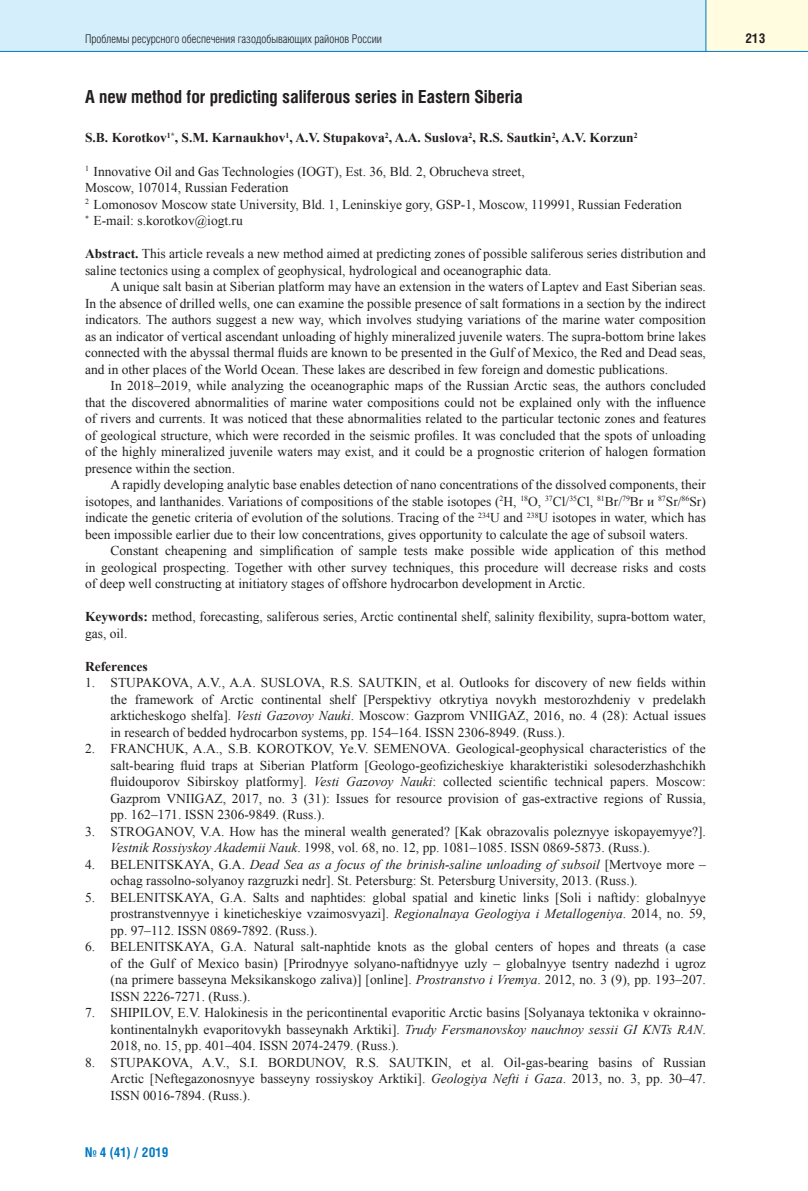
<style>
.page{position:relative;width:808px;height:1191px;background:#fff}
.page>*{position:absolute;margin:0;border:0;box-sizing:border-box;transform-origin:0 0}
.t1{font:700 18px "Helios Cond";color:#231f20}
.t2{font:13.5px/16.5px "Times New Roman";color:#231f20;text-align:justify}
.t3{font:700 13.5px "Times New Roman";color:#231f20}
.t4{font:700 13.5px "Helios Cond";color:#0079c2}
.t5{font:700 13.5px "Helios Cond";color:#231f20}
.t6{font:300 12px "Helios Cond";color:#231f20}
.s1{font-weight:700}
.s2{font-style:italic}
</style>
<div class="page">
<div style="left:0;top:0;width:706px;height:51px;background:#d4effb"></div>
<div style="left:706px;top:0;width:102px;height:51px;background:#fffce0"></div>
<hr style="left:0;top:51px;width:808px;height:1px;background:#0079c2">
<hr style="left:705px;top:0;width:1px;height:51px;background:#0079c2">
<p class="t6" style="left:85px;top:34px;width:298px">Проблемы ресурсного обеспечения газодобывающих районов России</p>
<p class="t5" style="left:745px;top:33px;width:22px">213</p>
<h1 class="t1" style="left:85px;top:90px;width:439px">A new method for predicting saliferous series in Eastern Siberia</h1>
<p class="t3" style="left:85px;top:130px;width:554px">S.B. Korotkov<sup>1*</sup>, S.M. Karnaukhov<sup>1</sup>, A.V. Stupakova<sup>2</sup>, A.A. Suslova<sup>2</sup>, R.S. Sautkin<sup>2</sup>, A.V. Korzun<sup>2</sup></p>
<p class="t2" style="left:85px;top:163px;width:598px;text-align:left"><sup>1</sup> Innovative Oil and Gas Technologies (IOGT), Est. 36, Bld. 2, Obrucheva street,<br>Moscow, 107014, Russian Federation<br><sup>2</sup> Lomonosov Moscow state University, Bld. 1, Leninskiye gory, GSP-1, Moscow, 119991, Russian Federation <sup>*</sup> E-mail: s.korotkov@iogt.ru</p>
<p class="t2" style="left:85px;top:245px;width:622px"><span class="s1">Abstract.</span> This article reveals a new method aimed at predicting zones of possible saliferous series distribution and saline tectonics using a complex of geophysical, hydrological and oceanographic data.</p>
<p class="t2" style="left:85px;top:278px;width:622px;text-indent:26px">A unique salt basin at Siberian platform may have an extension in the waters of Laptev and East Siberian seas.<br>In the absence of drilled wells, one can examine the possible presence of salt formations in a section by the indirect indicators. The authors suggest a new way, which involves studying variations of the marine water composition as an indicator of vertical ascendant unloading of highly mineralized juvenile waters. The supra-bottom brine lakes connected with the abyssal thermal fluids are known to be presented in the Gulf of Mexico, the Red and Dead seas, and in other places of the World Ocean. These lakes are described in few foreign and domestic publications.</p>
<p class="t2" style="left:85px;top:377px;width:622px;text-indent:26px">In 2018–2019, while analyzing the oceanographic maps of the Russian Arctic seas, the authors concluded that the discovered abnormalities of marine water compositions could not be explained only with the influence of rivers and currents. It was noticed that these abnormalities related to the particular tectonic zones and features of geological structure, which were recorded in the seismic profiles. It was concluded that the spots of unloading of the highly mineralized juvenile waters may exist, and it could be a prognostic criterion of halogen formation presence within the section.</p>
<p class="t2" style="left:85px;top:476px;width:622px;text-indent:26px">A rapidly developing analytic base enables detection of nano concentrations of the dissolved components, their isotopes, and lanthanides. Variations of compositions of the stable isotopes (<sup>2</sup>Н, <sup>18</sup>О, <sup>37</sup>Cl/<sup>35</sup>Cl, <sup>81</sup>Br/<sup>79</sup>Br и <sup>87</sup>Sr/<sup>86</sup>Sr) indicate the genetic criteria of evolution of the solutions. Tracing of the <sup>234</sup>U and <sup>238</sup>U isotopes in water, which has been impossible earlier due to their low concentrations, gives opportunity to calculate the age of subsoil waters.</p>
<p class="t2" style="left:85px;top:542px;width:622px;text-indent:26px">Constant cheapening and simplification of sample tests make possible wide application of this method in geological prospecting. Together with other survey techniques, this procedure will decrease risks and costs of deep well constructing at initiatory stages of offshore hydrocarbon development in Arctic.</p>
<p class="t2" style="left:85px;top:608px;width:622px"><span class="s1">Keywords:</span> method, forecasting, saliferous series, Arctic continental shelf, salinity flexibility, supra-bottom water, gas, oil.</p>
<p class="t3" style="left:85px;top:659px;width:64px">References</p>
<p class="t2" style="left:111px;top:674px;width:597px;text-indent:-26px">1. STUPAKOVA, A.V., A.A. SUSLOVA, R.S. SAUTKIN, et al. Outlooks for discovery of new fields within the framework of Arctic continental shelf [Perspektivy otkrytiya novykh mestorozhdeniy v predelakh arkticheskogo shelfa]. <span class="s2">Vesti Gazovoy Nauki</span>. Moscow: Gazprom VNIIGAZ, 2016, no. 4 (28): Actual issues in research of bedded hydrocarbon systems, pp. 154–164. ISSN 2306-8949. (Russ.).</p>
<p class="t2" style="left:111px;top:740px;width:597px;text-indent:-26px">2. FRANCHUK, A.A., S.B. KOROTKOV, Ye.V. SEMENOVA. Geological-geophysical characteristics of the salt-bearing fluid traps at Siberian Platform [Geologo-geofizicheskiye kharakteristiki solesoderzhashchikh fluidouporov Sibirskoy platformy]. <span class="s2">Vesti Gazovoy Nauki</span>: collected scientific technical papers. Moscow:<br>Gazprom VNIIGAZ, 2017, no. 3 (31): Issues for resource provision of gas-extractive regions of Russia, pp. 162–171. ISSN 2306-9849. (Russ.).</p>
<p class="t2" style="left:111px;top:823px;width:597px;text-indent:-26px">3. STROGANOV, V.A. How has the mineral wealth generated? [Kak obrazovalis poleznyye iskopayemyye?].<br><span class="s2">Vestnik Rossiyskoy Akademii Nauk</span>. 1998, vol. 68, no. 12, pp. 1081–1085. ISSN 0869-5873. (Russ.).</p>
<p class="t2" style="left:111px;top:856px;width:597px;text-indent:-26px">4. BELENITSKAYA, G.A. <span class="s2">Dead Sea as a focus of the brinish-saline unloading of subsoil</span> [Mertvoye more – ochag rassolno-solyanoy razgruzki nedr]. St. Petersburg: St. Petersburg University, 2013. (Russ.).</p>
<p class="t2" style="left:111px;top:889px;width:597px;text-indent:-26px">5. BELENITSKAYA, G.A. Salts and naphtides: global spatial and kinetic links [Soli i naftidy: globalnyye prostranstvennyye i kineticheskiye vzaimosvyazi]. <span class="s2">Regionalnaya Geologiya i Metallogeniya</span>. 2014, no. 59, pp. 97–112. ISSN 0869-7892. (Russ.).</p>
<p class="t2" style="left:111px;top:938px;width:597px;text-indent:-26px">6. BELENITSKAYA, G.A. Natural salt-naphtide knots as the global centers of hopes and threats (a case of the Gulf of Mexico basin) [Prirodnyye solyano-naftidnyye uzly – globalnyye tsentry nadezhd i ugroz (na primere basseyna Meksikanskogo zaliva)] [online]. <span class="s2">Prostranstvo i Vremya</span>. 2012, no. 3 (9), pp. 193–207.<br>ISSN 2226-7271. (Russ.).</p>
<p class="t2" style="left:111px;top:1004px;width:597px;text-indent:-26px">7. SHIPILOV, E.V. Halokinesis in the pericontinental evaporitic Arctic basins [Solyanaya tektonika v okrainno&shy;kontinentalnykh evaporitovykh basseynakh Arktiki]. <span class="s2">Trudy Fersmanovskoy nauchnoy sessii GI KNTs RAN</span>.<br>2018, no. 15, pp. 401–404. ISSN 2074-2479. (Russ.).</p>
<p class="t2" style="left:111px;top:1054px;width:597px;text-indent:-26px">8. STUPAKOVA, A.V., S.I. BORDUNOV, R.S. SAUTKIN, et al. Oil-gas-bearing basins of Russian Arctic [Neftegazonosnyye basseyny rossiyskoy Arktiki]. <span class="s2">Geologiya Nefti i Gaza</span>. 2013, no. 3, pp. 30–47.<br>ISSN 0016-7894. (Russ.).</p>
<p class="t4" style="left:85px;top:1147px;width:85px">№ 4 (41) / 2019</p>
</div>
